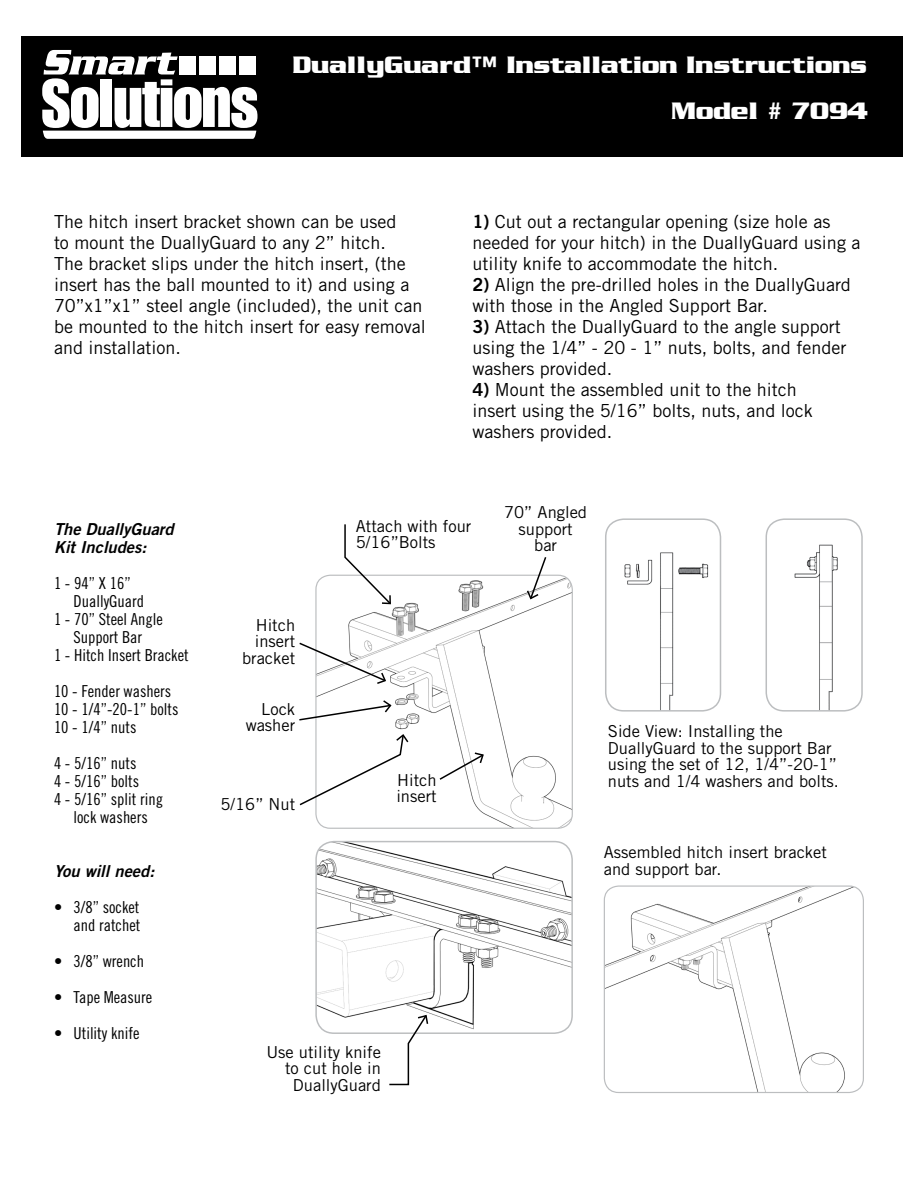
<style>
.page{position:relative;width:918px;height:1188px;background:#fff}
.page>*{position:absolute;margin:0;border:0;box-sizing:border-box;transform-origin:0 0}
.t1{font:700 25.5px/46.5px "Boost S Si";color:#fff;text-align:right}
.t2{font:18px/21px "Trade Gothic";color:#000}
.t3{font:16.5px/16.5px "Trade Gothic";color:#000}
.t4{font:16.5px/18px "Trade Gothic Cond Eighteen";color:#000}
.t5{font:italic 16.5px/18px "Trade Gothic Bold Two";color:#000}
.s1{font-family:"Trade Gothic Bold Two"}
</style>
<div class="page">
<div style="left:22px;top:36px;width:881px;height:121px;background:#000"></div>
<img style="left:608px;top:552px;width:112px;height:157px">
<div style="left:605px;top:518px;width:116px;height:194px;border:2px solid #bcbec0;border-radius:18px"></div>
<img style="left:766px;top:521px;width:94px;height:190px">
<div style="left:766px;top:518px;width:97px;height:194px;border:2px solid #bcbec0;border-radius:18px"></div>
<img style="left:604px;top:887px;width:259px;height:206px">
<div style="left:604px;top:885px;width:260px;height:208px;border:1px solid #bcbec0;border-radius:14px"></div>
<svg style="left:42px;top:50px;width:215px;height:89px"></svg>
<img style="left:316px;top:575px;width:256px;height:252px">
<div style="left:315px;top:575px;width:258px;height:254px;border:1px solid #bcbec0;border-radius:14px"></div>
<svg style="left:344px;top:524px;width:48px;height:82px"></svg>
<svg style="left:526px;top:557px;width:22px;height:43px"></svg>
<svg style="left:299px;top:641px;width:88px;height:44px"></svg>
<svg style="left:438px;top:751px;width:47px;height:30px"></svg>
<svg style="left:299px;top:699px;width:94px;height:23px"></svg>
<svg style="left:299px;top:733px;width:111px;height:74px"></svg>
<img style="left:316px;top:842px;width:256px;height:191px">
<div style="left:315px;top:841px;width:258px;height:193px;border:2px solid #bcbec0;border-radius:18px"></div>
<svg style="left:388px;top:1014px;width:41px;height:72px"></svg>
<h1 class="t1" style="left:292px;top:41px;width:576px">DuallyGuard™ Installation Instructions<br>Model # 7094</h1>
<p class="t2" style="left:54px;top:211px;width:373px">The hitch insert bracket shown can be used<br>to mount the DuallyGuard to any 2” hitch.<br>The bracket slips under the hitch insert, (the insert has the ball mounted to it) and using a 70”x1”x1” steel angle (included), the unit can be mounted to the hitch insert for easy removal and installation.</p>
<p class="t2" style="left:472px;top:211px;width:389px"><span class="s1">1)</span> Cut out a rectangular opening (size hole as needed for your hitch) in the DuallyGuard using a utility knife to accommodate the hitch.</p>
<p class="t2" style="left:472px;top:274px;width:380px"><span class="s1">2)</span> Align the pre-drilled holes in the DuallyGuard with those in the Angled Support Bar.</p>
<p class="t2" style="left:472px;top:316px;width:375px"><span class="s1">3)</span> Attach the DuallyGuard to the angle support using the 1/4” - 20 - 1” nuts, bolts, and fender washers provided.</p>
<p class="t2" style="left:472px;top:379px;width:342px"><span class="s1">4)</span> Mount the assembled unit to the hitch insert using the 5/16” bolts, nuts, and lock washers provided.</p>
<p class="t5" style="left:54px;top:520px;width:121px">The DuallyGuard<br>Kit Includes:</p>
<p class="t4" style="left:54px;top:574px;width:78px">1 - 94” X 16”</p>
<p class="t4" style="left:74px;top:592px;width:72px">DuallyGuard</p>
<p class="t4" style="left:54px;top:610px;width:111px">1 - 70” Steel Angle</p>
<p class="t4" style="left:74px;top:628px;width:70px">Support Bar</p>
<p class="t4" style="left:54px;top:646px;width:136px">1 - Hitch Insert Bracket</p>
<p class="t4" style="left:54px;top:682px;width:126px">10 - Fender washers<br>10 - 1/4”-20-1” bolts<br>10 - 1/4” nuts</p>
<p class="t4" style="left:54px;top:754px;width:84px">4 - 5/16” nuts</p>
<p class="t4" style="left:54px;top:772px;width:87px">4 - 5/16” bolts</p>
<p class="t4" style="left:54px;top:790px;width:111px">4 - 5/16” split ring</p>
<p class="t4" style="left:74px;top:808px;width:76px">lock washers</p>
<p class="t5" style="left:54px;top:862px;width:102px">You will need:</p>
<p class="t4" style="left:54px;top:898px;width:88px;text-align:right">• 3/8” socket and ratchet</p>
<p class="t4" style="left:54px;top:952px;width:92px">• 3/8” wrench</p>
<p class="t4" style="left:54px;top:988px;width:100px">• Tape Measure</p>
<p class="t4" style="left:54px;top:1024px;width:87px">• Utility knife</p>
<p class="t3" style="left:242px;top:616px;width:55px;text-align:right">Hitch insert bracket</p>
<p class="t3" style="left:246px;top:700px;width:51px;text-align:right">Lock washer</p>
<p class="t3" style="left:221px;top:795px;width:76px">5/16” Nut</p>
<p class="t3" style="left:356px;top:517px;width:117px">Attach with four<br>5/16”Bolts</p>
<p class="t3" style="left:396px;top:771px;width:42px">Hitch insert</p>
<p class="t3" style="left:266px;top:1044px;width:116px;text-align:right">Use utility knife to cut hole in<br>DuallyGuard</p>
<p class="t3" style="left:504px;top:504px;width:84px;text-align:center">70” Angled support<br>bar</p>
<p class="t3" style="left:608px;top:723px;width:232px">Side View: Installing the<br>DuallyGuard to the support Bar using the set of 12, 1/4”-20-1” nuts and 1/4 washers and bolts.</p>
<p class="t3" style="left:604px;top:844px;width:225px">Assembled hitch insert bracket and support bar.</p>
</div>
